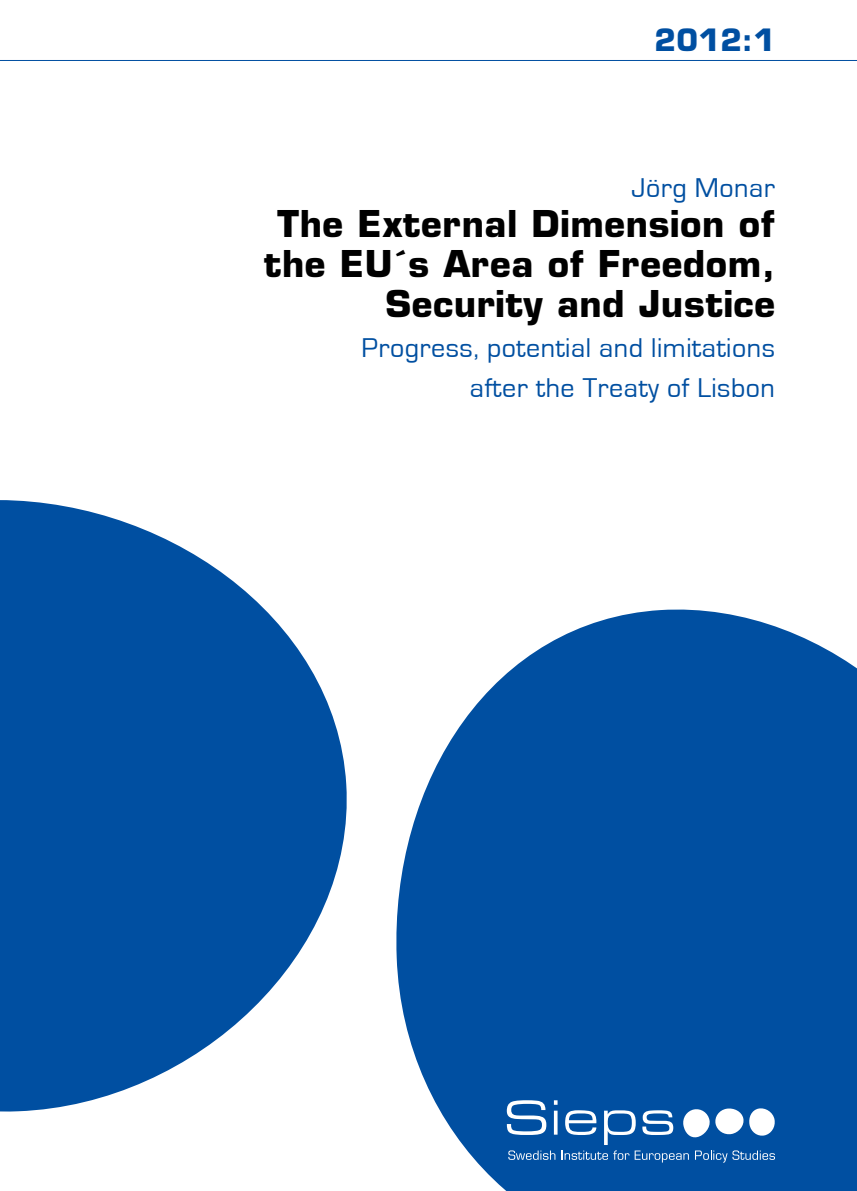
<style>
.page{position:relative;width:857px;height:1191px;background:#fff}
.page>*{position:absolute;margin:0;border:0;box-sizing:border-box;transform-origin:0 0}
.t1{font:700 36px/40px "Eurostile";letter-spacing:.02em;color:#000;text-align:right}
.t2{font:700 30px "Eurostile";color:#004fa1}
.t3{font:28px/40px "Eurostile";letter-spacing:.02em;color:#004fa1;text-align:right}
</style>
<div class="page">
<svg style="left:0;top:500px;width:347px;height:612px;fill:#004fa1"></svg>
<svg style="left:396px;top:609px;width:460px;height:582px;background:#2065ac"></svg>
<svg style="left:506px;top:1100px;width:268px;height:62px"></svg>
<hr style="left:0;top:60px;width:856px;height:1px;background:#004fa1">
<p class="t2" style="left:654px;top:22px;width:122px">2012:1</p>
<p class="t3" style="left:631px;top:169px;width:145px">Jörg Monar</p>
<p class="t1" style="left:264px;top:204px;width:512px">The External Dimension of the EU´s Area of Freedom,<br>Security and Justice</p>
<p class="t3" style="left:361px;top:329px;width:415px">Progress, potential and limitations after the Treaty of Lisbon</p>
</div>
